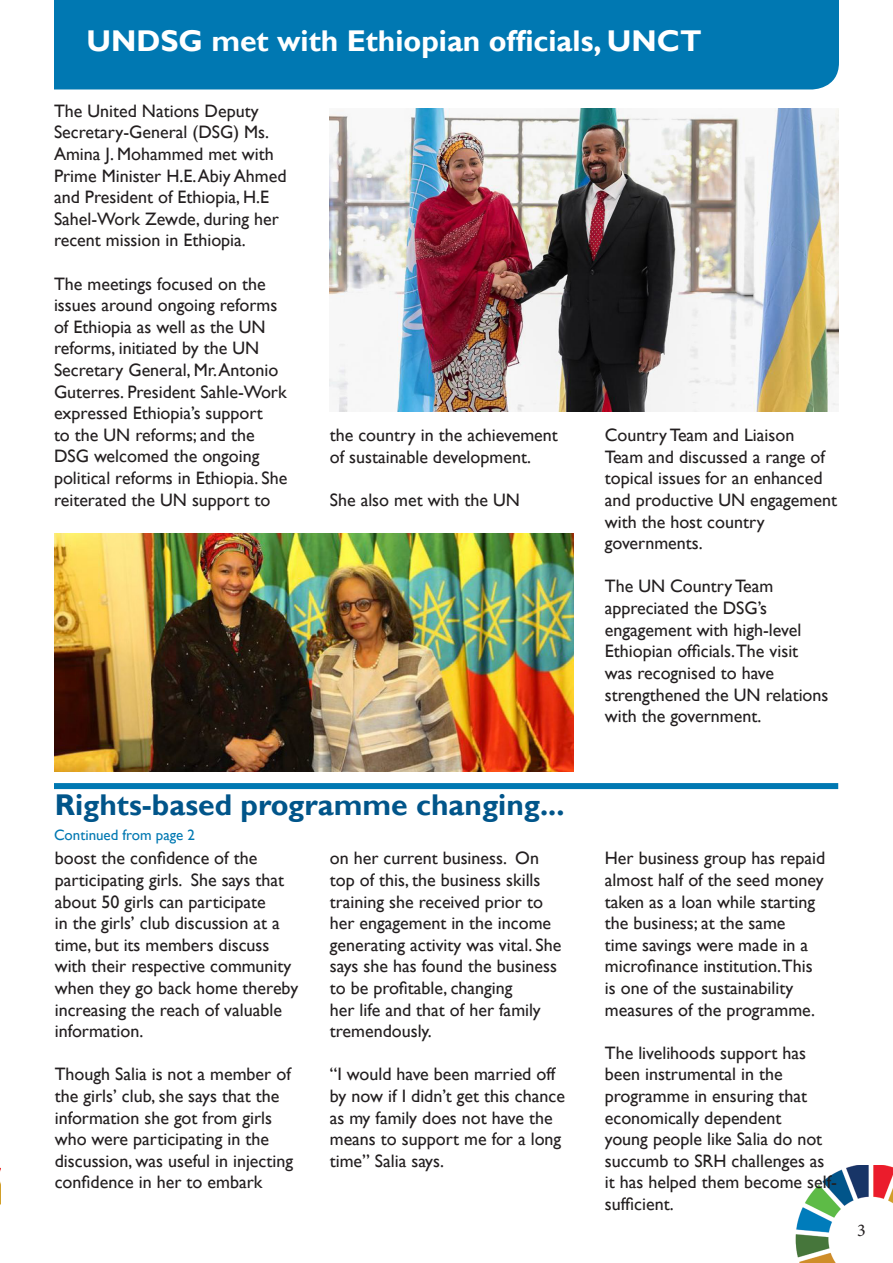
<style>
.page{position:relative;width:893px;height:1263px;background:#fff}
.page>*{position:absolute;margin:0;border:0;box-sizing:border-box;transform-origin:0 0}
.t1{font:700 30px "Gill Sans";color:#fff}
.t2{font:700 30px "Gill Sans";color:#01558a}
.t3{font:18px/21.6px "Gill Sans";color:#231f20}
.t4{font:18px "Minion Pro";color:#231f20}
.t5{font:15px "Gill Sans";color:#0078b2}
</style>
<div class="page">
<img style="left:795px;top:1166px;width:98px;height:97px">
<img style="left:0;top:1167px;width:1px;height:38px">
<div style="left:54px;top:0;width:785px;height:89px;background:#0078b2"></div>
<img style="left:330px;top:108px;width:509px;height:304px">
<img style="left:54px;top:533px;width:519px;height:238px">
<div style="left:54px;top:783px;width:784px;height:6px;background:#0078b2"></div>
<p class="t1" style="left:86px;top:23px;width:617px">UNDSG met with Ethiopian officials, UNCT</p>
<p class="t3" style="left:54px;top:100px;width:234px">The United Nations Deputy<br>Secretary-General (DSG) Ms.<br>Amina J. Mohammed met with<br>Prime Minister H.E. Abiy Ahmed and President of Ethiopia, H.E<br>Sahel-Work Zewde, during her recent mission in Ethiopia.</p>
<p class="t3" style="left:54px;top:273px;width:235px">The meetings focused on the issues around ongoing reforms of Ethiopia as well as the UN reforms, initiated by the UN<br>Secretary General, Mr. Antonio<br>Guterres. President Sahle-Work expressed Ethiopia’s support<br>to the UN reforms; and the<br>DSG welcomed the ongoing political reforms in Ethiopia. She reiterated the UN support to</p>
<p class="t3" style="left:330px;top:425px;width:230px">the country in the achievement of sustainable development.</p>
<p class="t3" style="left:330px;top:489px;width:192px">She also met with the UN</p>
<p class="t3" style="left:605px;top:425px;width:234px">Country Team and Liaison<br>Team and discussed a range of topical issues for an enhanced and productive UN engagement with the host country governments.</p>
<p class="t3" style="left:605px;top:576px;width:225px">The UN Country Team appreciated the DSG’s engagement with high-level<br>Ethiopian officials.The visit was recognised to have strengthened the UN relations with the government.</p>
<p class="t2" style="left:55px;top:787px;width:511px">Rights-based programme changing...</p>
<p class="t5" style="left:54px;top:826px;width:143px">Continued from page 2</p>
<p class="t3" style="left:55px;top:848px;width:245px">boost the confidence of the participating girls. She says that about 50 girls can participate<br>in the girls’ club discussion at a time, but its members discuss with their respective community when they go back home thereby increasing the reach of valuable information.</p>
<p class="t3" style="left:55px;top:1064px;width:240px">Though Salia is not a member of the girls’ club, she says that the information she got from girls who were participating in the discussion, was useful in injecting confidence in her to embark</p>
<p class="t3" style="left:330px;top:848px;width:233px">on her current business. On top of this, the business skills training she received prior to her engagement in the income generating activity was vital. She says she has found the business to be profitable, changing<br>her life and that of her family tremendously.</p>
<p class="t3" style="left:330px;top:1064px;width:237px">“I would have been married off by now if I didn’t get this chance as my family does not have the means to support me for a long time” Salia says.</p>
<p class="t3" style="left:605px;top:848px;width:222px">Her business group has repaid almost half of the seed money taken as a loan while starting the business; at the same<br>time savings were made in a microfinance institution.This is one of the sustainability measures of the programme.</p>
<p class="t3" style="left:605px;top:1042px;width:234px">The livelihoods support has been instrumental in the programme in ensuring that economically dependent<br>young people like Salia do not succumb to SRH challenges as it has helped them become self&shy;sufficient.</p>
<p class="t4" style="left:857px;top:1218px;width:10px">3</p>
</div>
